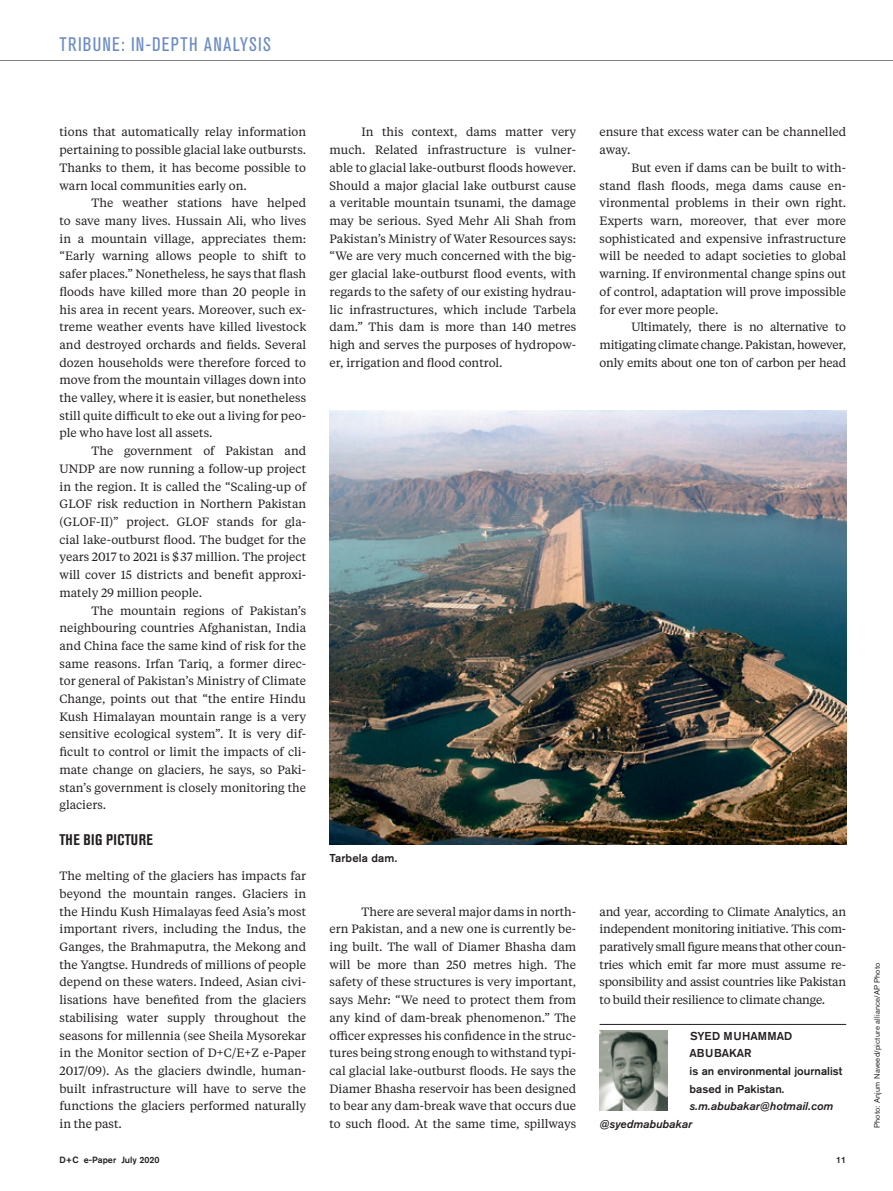
<style>
.page{position:relative;width:893px;height:1191px;background:#fff}
.page>*{position:absolute;margin:0;border:0;box-sizing:border-box;transform-origin:0 0}
.t1{font:condensed 19.5px "Akzidenz Grotesk BE";letter-spacing:.065em;color:#6c8bc6}
.t2{font:700 condensed 15.3px "Akzidenz Grotesk BE";letter-spacing:.035em;color:#231f20}
.t3{font:12px/17.7px "Tiempos Text";color:#231f20;text-align:justify}
.t4{font:500 11.4px/17.7px "Akzidenz Grotesk BE";color:#231f20}
.t5{font:italic 500 11.4px/17.7px "Akzidenz Grotesk BE";color:#231f20}
.t6{font:500 9px "Akzidenz Grotesk BE";color:#231f20}
.t7{font:7.8px "Akzidenz Grotesk BE";letter-spacing:.02em;color:#231f20}
</style>
<div class="page">
<hr style="left:0;top:60px;width:893px;height:1px;background:#808285">
<hr style="left:600px;top:1024px;width:246px;height:1px;background:#231f20">
<img style="left:600px;top:1030px;width:67px;height:80px">
<img style="left:330px;top:411px;width:516px;height:433px">
<h1 class="t1" style="left:60px;top:33px;width:213px">TRIBUNE: IN-DEPTH ANALYSIS</h1>
<p class="t3" style="left:60px;top:123px;width:248px">tions that automatically relay information pertaining to possible glacial lake outbursts.<br>Thanks to them, it has become possible to warn local communities early on.</p>
<p class="t3" style="left:60px;top:194px;width:248px;text-indent:32px">The weather stations have helped to save many lives. Hussain Ali, who lives in a mountain village, appreciates them: “Early warning allows people to shift to safer places.” Nonetheless, he says that flash floods have killed more than 20 people in his area in recent years. Moreover, such ex&shy;treme weather events have killed livestock and destroyed orchards and fields. Several dozen households were therefore forced to move from the mountain villages down into the valley, where it is easier, but nonetheless still quite difficult to eke out a living for peo&shy;ple who have lost all assets.</p>
<p class="t3" style="left:60px;top:441px;width:248px;text-indent:32px">The government of Pakistan and UNDP are now running a follow-up project in the region. It is called the “Scaling-up of GLOF risk reduction in Northern Pakistan (GLOF-II)” project. GLOF stands for gla&shy;cial lake-outburst flood. The budget for the years 2017 to 2021 is $37 million. The project will cover 15 districts and benefit approxi&shy;mately 29 million people.</p>
<p class="t3" style="left:60px;top:601px;width:248px;text-indent:32px">The mountain regions of Pakistan’s neighbouring countries Afghanistan, India and China face the same kind of risk for the same reasons. Irfan Tariq, a former direc&shy;tor general of Pakistan’s Ministry of Climate Change, points out that “the entire Hindu Kush Himalayan mountain range is a very sensitive ecological system”. It is very dif&shy;ficult to control or limit the impacts of cli&shy;mate change on glaciers, he says, so Paki&shy;stan’s government is closely monitoring the glaciers.</p>
<p class="t2" style="left:60px;top:830px;width:95px">THE BIG PICTURE</p>
<p class="t3" style="left:60px;top:866px;width:248px">The melting of the glaciers has impacts far beyond the mountain ranges. Glaciers in the Hindu Kush Himalayas feed Asia’s most important rivers, including the Indus, the Ganges, the Brahmaputra, the Mekong and the Yangtse. Hundreds of millions of people depend on these waters. Indeed, Asian civi&shy;lisations have benefited from the glaciers stabilising water supply throughout the seasons for millennia (see Sheila Mysorekar in the Monitor section of D+C/E+Z e-Paper 2017/09). As the glaciers dwindle, human&shy;built infrastructure will have to serve the functions the glaciers performed naturally in the past.</p>
<p class="t3" style="left:330px;top:123px;width:248px;text-indent:32px">In this context, dams matter very much. Related infrastructure is vulner&shy;able to glacial lake-outburst floods however.<br>Should a major glacial lake outburst cause a veritable mountain tsunami, the damage may be serious. Syed Mehr Ali Shah from Pakistan’s Ministry of Water Resources says: “We are very much concerned with the big&shy;ger glacial lake-outburst flood events, with regards to the safety of our existing hydrau&shy;lic infrastructures, which include Tarbela dam.” This dam is more than 140 metres high and serves the purposes of hydropow&shy;er, irrigation and flood control.</p>
<p class="t4" style="left:330px;top:849px;width:69px">Tarbela dam.</p>
<p class="t3" style="left:330px;top:902px;width:248px;text-indent:32px">There are several major dams in north&shy;ern Pakistan, and a new one is currently be&shy;ing built. The wall of Diamer Bhasha dam will be more than 250 metres high. The safety of these structures is very important, says Mehr: “We need to protect them from any kind of dam-break phenomenon.” The officer expresses his confidence in the struc&shy;tures being strong enough to withstand typi&shy;cal glacial lake-outburst floods. He says the Diamer Bhasha reservoir has been designed to bear any dam-break wave that occurs due to such flood. At the same time, spillways</p>
<p class="t3" style="left:600px;top:123px;width:248px">ensure that excess water can be channelled away.</p>
<p class="t3" style="left:600px;top:158px;width:248px;text-indent:32px">But even if dams can be built to with&shy;stand flash floods, mega dams cause en&shy;vironmental problems in their own right.<br>Experts warn, moreover, that ever more sophisticated and expensive infrastructure will be needed to adapt societies to global warning. If environmental change spins out of control, adaptation will prove impossible for ever more people.</p>
<p class="t3" style="left:600px;top:317px;width:248px;text-indent:32px">Ultimately, there is no alternative to mitigating climate change. Pakistan, however, only emits about one ton of carbon per head</p>
<p class="t3" style="left:600px;top:902px;width:248px">and year, according to Climate Analytics, an independent monitoring initiative. This com&shy;paratively small figure means that other coun&shy;tries which emit far more must assume re&shy;sponsibility and assist countries like Pakistan to build their resilience to climate change.</p>
<p class="t4" style="left:690px;top:1026px;width:154px">SYED MUHAMMAD<br>ABUBAKAR<br>is an environmental journalist based in Pakistan.</p>
<p class="t5" style="left:600px;top:1097px;width:235px;text-indent:90px">s.m.abubakar@hotmail.com @syedmabubakar</p>
<p class="t6" style="left:60px;top:1154px;width:102px">D+C e-Paper July 2020</p>
<p class="t6" style="left:836px;top:1154px;width:11px">11</p>
<p class="t7" style="left:872px;top:1128px;width:167px;rotate:-90deg">Photo: Anjum Naveed/picture alliance/AP Photo</p>
</div>
